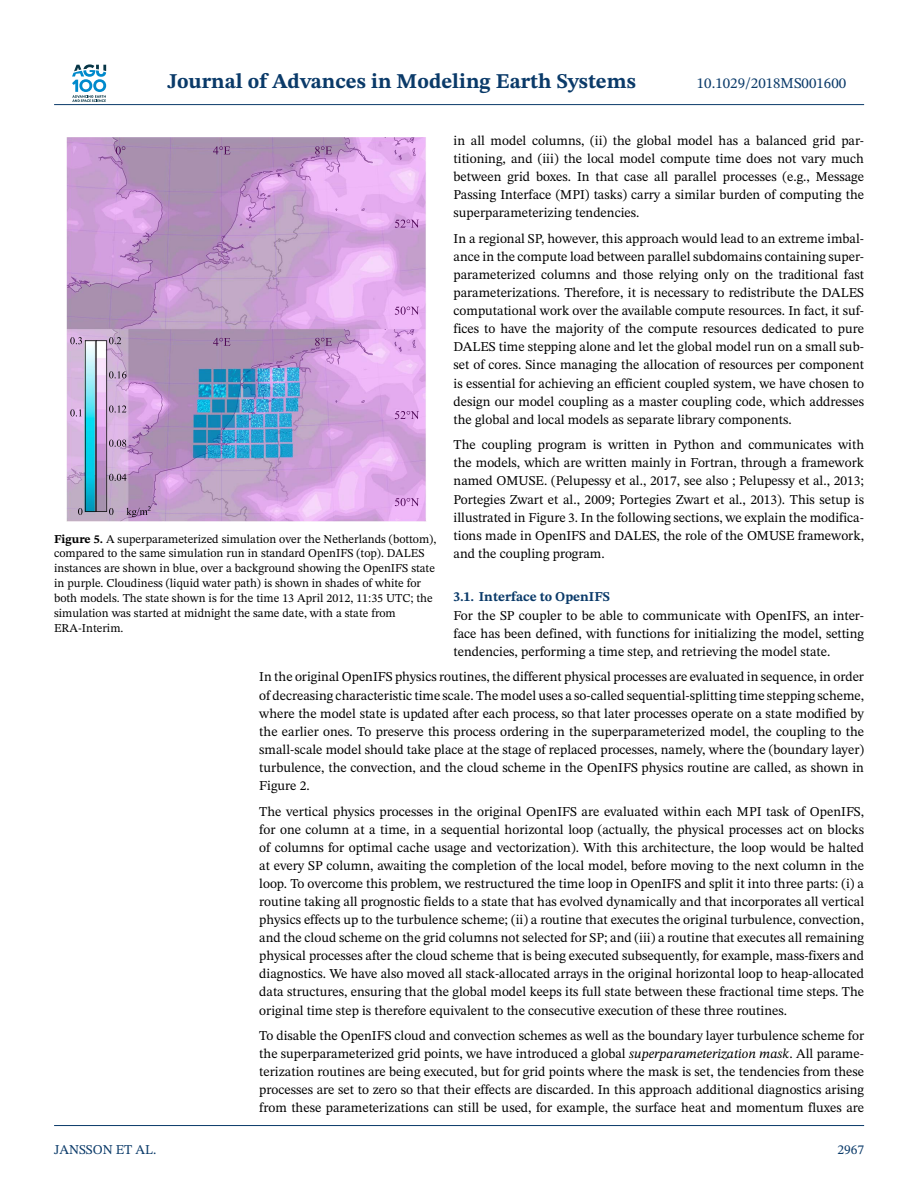
<style>
.page{position:relative;width:918px;height:1188px;background:#fff}
.page>*{position:absolute;margin:0;border:0;box-sizing:border-box;transform-origin:0 0}
.t1{font:700 21px "STIX Two Text";color:#0a3a69}
.t2{font:15px "STIX Two Text";color:#0a3a69}
.t3{font:13.5px/18.1px "STIX Two Text";color:#000;text-align:justify}
.t4{font:700 13.5px "STIX Two Text";color:#0a3a69}
.t5{font:13.5px "STIX Two Text";color:#0a3a69}
.t6{font:12px/15px "STIX Two Text";color:#000}
.s1{font-style:italic}
.s2{font-weight:700}
</style>
<div class="page">
<svg style="left:72px;top:64px;width:34px;height:38px"></svg>
<hr style="left:54px;top:104px;width:810px;height:1px;background:#0a3a69">
<img style="left:67px;top:137px;width:359px;height:384px">
<svg style="left:116px;top:146px;width:114px;height:9px"></svg>
<svg style="left:315px;top:146px;width:17px;height:9px"></svg>
<svg style="left:395px;top:307px;width:24px;height:8px"></svg>
<svg style="left:395px;top:220px;width:24px;height:8px"></svg>
<svg style="left:213px;top:338px;width:119px;height:8px"></svg>
<svg style="left:395px;top:498px;width:24px;height:8px"></svg>
<svg style="left:395px;top:411px;width:24px;height:8px"></svg>
<svg style="left:70px;top:337px;width:81px;height:180px;background:#aea2c7"></svg>
<hr style="left:54px;top:1125px;width:810px;height:1px;background:#0a3a69">
<h1 class="t1" style="left:167px;top:73px;width:470px">Journal of Advances in Modeling Earth Systems</h1>
<p class="t2" style="left:697px;top:77px;width:151px">10.1029/2018MS001600</p>
<p class="t3" style="left:454px;top:133px;width:412px">in all model columns, (ii) the global model has a balanced grid par&shy;titioning, and (iii) the local model compute time does not vary much between grid boxes. In that case all parallel processes (e.g., Message Passing Interface (MPI) tasks) carry a similar burden of computing the superparameterizing tendencies.</p>
<p class="t3" style="left:454px;top:231px;width:412px">In a regional SP, however, this approach would lead to an extreme imbal&shy;ance in the compute load between parallel subdomains containing super&shy;parameterized columns and those relying only on the traditional fast parameterizations. Therefore, it is necessary to redistribute the DALES computational work over the available compute resources. In fact, it suf&shy;fices to have the majority of the compute resources dedicated to pure DALES time stepping alone and let the global model run on a small sub&shy;set of cores. Since managing the allocation of resources per component is essential for achieving an efficient coupled system, we have chosen to design our model coupling as a master coupling code, which addresses the global and local models as separate library components.</p>
<p class="t3" style="left:454px;top:437px;width:412px">The coupling program is written in Python and communicates with the models, which are written mainly in Fortran, through a framework named OMUSE. (Pelupessy et al., 2017, see also ; Pelupessy et al., 2013; Portegies Zwart et al., 2009; Portegies Zwart et al., 2013). This setup is illustrated in Figure 3. In the following sections, we explain the modifica&shy;tions made in OpenIFS and DALES, the role of the OMUSE framework, and the coupling program.</p>
<p class="t4" style="left:454px;top:592px;width:158px">3.1. Interface to OpenIFS</p>
<p class="t3" style="left:454px;top:607px;width:412px">For the SP coupler to be able to communicate with OpenIFS, an inter&shy;face has been defined, with functions for initializing the model, setting tendencies, performing a time step, and retrieving the model state.</p>
<p class="t3" style="left:259px;top:669px;width:606px">In the original OpenIFS physics routines, the different physical processes are evaluated in sequence, in order of decreasing characteristic time scale. The model uses a so-called sequential-splitting time stepping scheme, where the model state is updated after each process, so that later processes operate on a state modified by the earlier ones. To preserve this process ordering in the superparameterized model, the coupling to the small-scale model should take place at the stage of replaced processes, namely, where the (boundary layer) turbulence, the convection, and the cloud scheme in the OpenIFS physics routine are called, as shown in Figure 2.</p>
<p class="t3" style="left:259px;top:803px;width:606px">The vertical physics processes in the original OpenIFS are evaluated within each MPI task of OpenIFS, for one column at a time, in a sequential horizontal loop (actually, the physical processes act on blocks of columns for optimal cache usage and vectorization). With this architecture, the loop would be halted at every SP column, awaiting the completion of the local model, before moving to the next column in the loop. To overcome this problem, we restructured the time loop in OpenIFS and split it into three parts: (i) a routine taking all prognostic fields to a state that has evolved dynamically and that incorporates all vertical physics effects up to the turbulence scheme; (ii) a routine that executes the original turbulence, convection, and the cloud scheme on the grid columns not selected for SP; and (iii) a routine that executes all remaining physical processes after the cloud scheme that is being executed subsequently, for example, mass-fixers and diagnostics. We have also moved all stack-allocated arrays in the original horizontal loop to heap-allocated data structures, ensuring that the global model keeps its full state between these fractional time steps. The original time step is therefore equivalent to the consecutive execution of these three routines.</p>
<p class="t3" style="left:259px;top:1028px;width:606px">To disable the OpenIFS cloud and convection schemes as well as the boundary layer turbulence scheme for the superparameterized grid points, we have introduced a global <span class="s1">superparameterization mask</span>. All parame&shy;terization routines are being executed, but for grid points where the mask is set, the tendencies from these processes are set to zero so that their effects are discarded. In this approach additional diagnostics arising from these parameterizations can still be used, for example, the surface heat and momentum fluxes are</p>
<p class="t6" style="left:54px;top:532px;width:384px"><span class="s2">Figure 5.</span> A superparameterized simulation over the Netherlands (bottom), compared to the same simulation run in standard OpenIFS (top). DALES instances are shown in blue, over a background showing the OpenIFS state in purple. Cloudiness (liquid water path) is shown in shades of white for both models. The state shown is for the time 13 April 2012, 11:35 UTC; the simulation was started at midnight the same date, with a state from ERA-Interim.</p>
<p class="t5" style="left:54px;top:1144px;width:104px">JANSSON ET AL.</p>
<p class="t5" style="left:837px;top:1144px;width:28px">2967</p>
</div>
